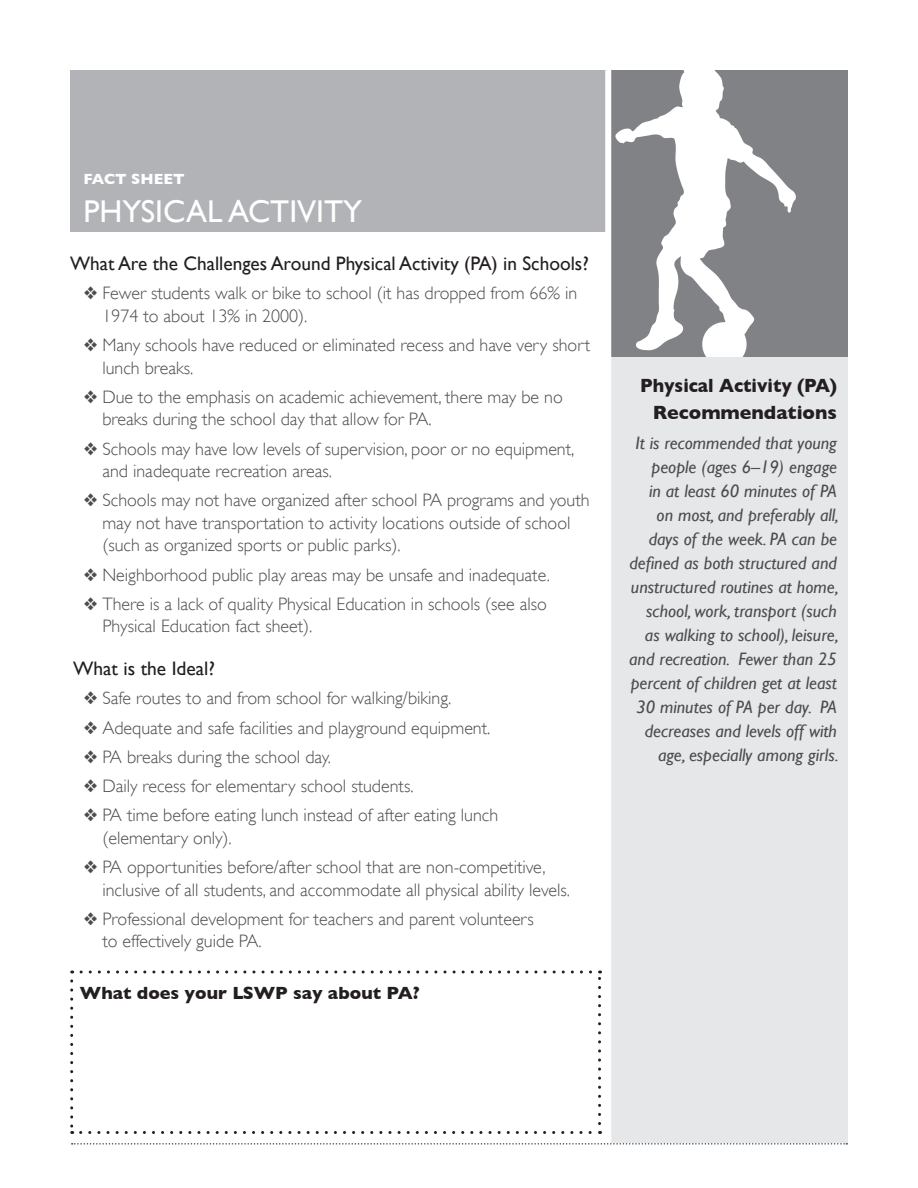
<style>
.page{position:relative;width:918px;height:1188px;background:#fff}
.page>*{position:absolute;margin:0;border:0;box-sizing:border-box;transform-origin:0 0}
.t1{font:31.5px "Gill Sans";color:#fff}
.t2{font:19.5px "Gill Sans";color:#231f20}
.t3{font:700 19.5px/27px "Gill Sans";color:#231f20;text-align:right;scale:.92 1}
.t4{font:300 18px/22.5px "Gill Sans";color:#4b4c4d}
.t5{font:italic 18px/24px "Gill Sans";color:#4b4c4d;text-align:right}
.t6{font:700 18px "Gill Sans";color:#231f20}
.t7{font:700 15px "Gill Sans";color:#fff}
</style>
<div class="page">
<svg style="left:72px;top:1143px;width:775px;height:2px"></svg>
<div style="left:70px;top:70px;width:538px;height:162px;background:#b2b3b7"></div>
<div style="left:611px;top:70px;width:237px;height:289px;background:#808285"></div>
<img style="left:611px;top:70px;width:185px;height:287px">
<div style="left:611px;top:357px;width:237px;height:786px;background:#e6e7e9"></div>
<div style="left:605px;top:70px;width:6px;height:1073px;background:#fff"></div>
<svg style="left:70px;top:981px;width:3px;height:153px"></svg>
<svg style="left:81px;top:1131px;width:520px;height:3px"></svg>
<svg style="left:598px;top:970px;width:3px;height:154px"></svg>
<svg style="left:72px;top:970px;width:519px;height:4px"></svg>
<p class="t7" style="left:83px;top:170px;width:103px">FACT SHEET</p>
<h1 class="t1" style="left:83px;top:193px;width:280px">Physical Activity</h1>
<p class="t2" style="left:70px;top:252px;width:520px">What Are the Challenges Around Physical Activity (PA) in Schools?</p>
<p class="t4" style="left:102px;top:282px;width:476px;text-indent:-19px">❖ Fewer students walk or bike to school (it has dropped from 66% in<br>1974 to about 13% in 2000).</p>
<p class="t4" style="left:102px;top:334px;width:489px;text-indent:-19px">❖ Many schools have reduced or eliminated recess and have very short lunch breaks.</p>
<p class="t4" style="left:102px;top:385px;width:462px;text-indent:-19px">❖ Due to the emphasis on academic achievement, there may be no breaks during the school day that allow for PA.</p>
<p class="t4" style="left:102px;top:437px;width:473px;text-indent:-19px">❖ Schools may have low levels of supervision, poor or no equipment, and inadequate recreation areas.</p>
<p class="t4" style="left:102px;top:489px;width:489px;text-indent:-19px">❖ Schools may not have organized after school PA programs and youth may not have transportation to activity locations outside of school (such as organized sports or public parks).</p>
<p class="t4" style="left:84px;top:563px;width:468px">❖ Neighborhood public play areas may be unsafe and inadequate.</p>
<p class="t4" style="left:102px;top:592px;width:446px;text-indent:-19px">❖ There is a lack of quality Physical Education in schools (see also<br>Physical Education fact sheet).</p>
<p class="t2" style="left:73px;top:657px;width:143px">What is the Ideal?</p>
<p class="t4" style="left:84px;top:687px;width:369px">❖ Safe routes to and from school for walking/biking.</p>
<p class="t4" style="left:84px;top:716px;width:408px">❖ Adequate and safe facilities and playground equipment.</p>
<p class="t4" style="left:84px;top:745px;width:249px">❖ PA breaks during the school day.</p>
<p class="t4" style="left:84px;top:775px;width:331px">❖ Daily recess for elementary school students.</p>
<p class="t4" style="left:102px;top:804px;width:397px;text-indent:-19px">❖ PA time before eating lunch instead of after eating lunch (elementary only).</p>
<p class="t4" style="left:102px;top:856px;width:469px;text-indent:-19px">❖ PA opportunities before/after school that are non-competitive, inclusive of all students, and accommodate all physical ability levels.</p>
<p class="t4" style="left:102px;top:907px;width:433px;text-indent:-19px">❖ Professional development for teachers and parent volunteers to effectively guide PA.</p>
<p class="t6" style="left:80px;top:982px;width:341px">What does your LSWP say about PA?</p>
<p class="t3" style="left:640px;top:371px;width:215px">Physical Activity (PA)<br>Recommendations</p>
<p class="t5" style="left:629px;top:431px;width:211px">It is recommended that young people (ages 6–19) engage<br>in at least 60 minutes of PA<br>on most, and preferably all, days of the week. PA can be defined as both structured and unstructured routines at home, school, work, transport (such as walking to school), leisure, and recreation. Fewer than 25 percent of children get at least<br>30 minutes of PA per day. PA decreases and levels off with age, especially among girls.</p>
</div>
